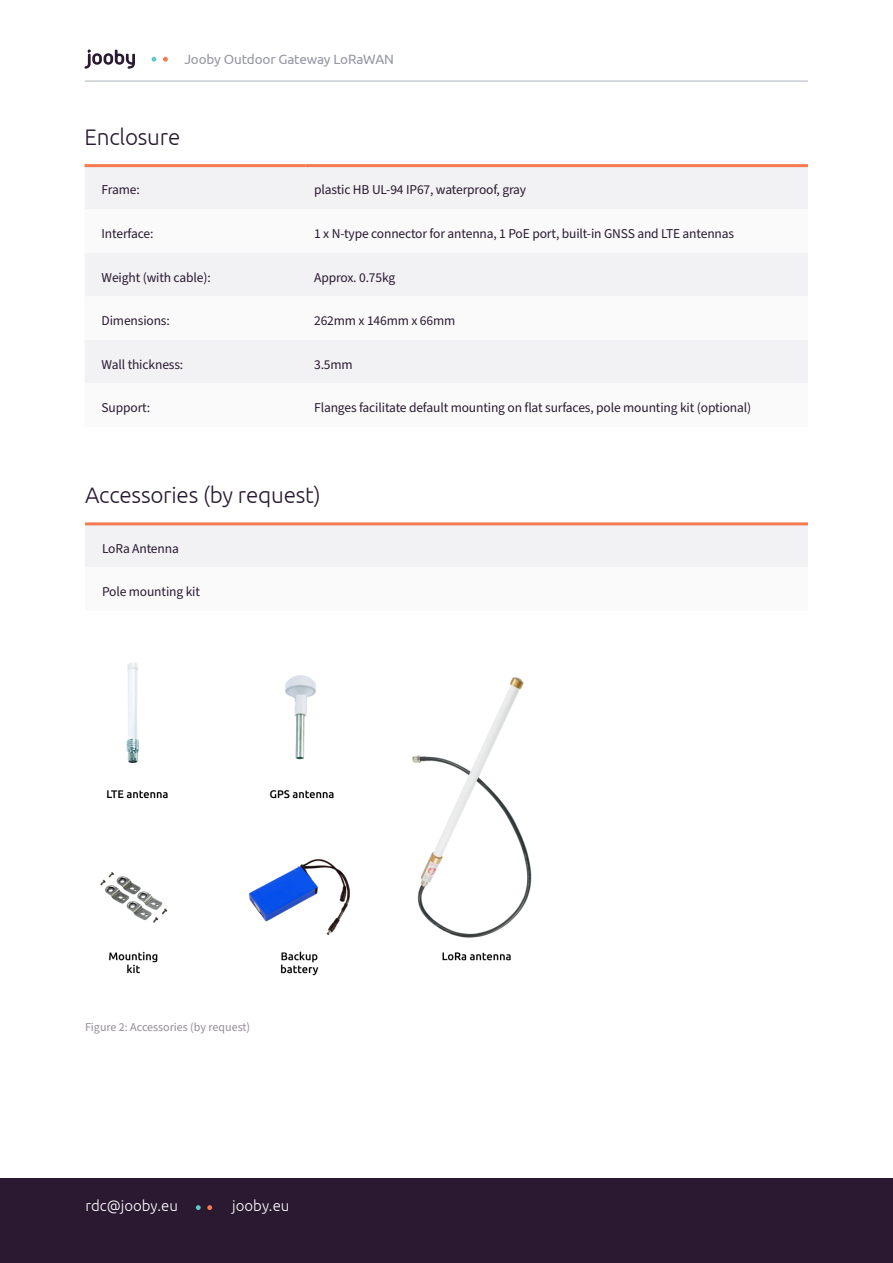
<style>
.page{position:relative;width:893px;height:1263px;background:#fff}
.page>*{position:absolute;margin:0;border:0;box-sizing:border-box;transform-origin:0 0}
.t1{font:300 22.5px "Ubuntu";letter-spacing:-.01em;color:#291a30}
.t2{font:300 15px "Ubuntu";color:#fff}
.t3{font:13.5px "Source Sans Pro";letter-spacing:-.01em;color:#291a30}
.t4{font:13.5px "Ubuntu";letter-spacing:-.01em;color:#9696a5}
.t5{font:12px "Source Sans Pro";color:#948c98}
</style>
<div class="page">
<div style="left:0;top:1178px;width:893px;height:85px;background:#2a1931"></div>
<svg style="left:207px;top:1205px;width:5px;height:5px"></svg>
<svg style="left:196px;top:1205px;width:5px;height:5px"></svg>
<svg style="left:85px;top:49px;width:50px;height:20px"></svg>
<svg style="left:163px;top:57px;width:5px;height:5px"></svg>
<svg style="left:151px;top:57px;width:5px;height:5px"></svg>
<hr style="left:85px;top:80px;width:723px;height:2px;background:#c8ccd4">
<div style="left:85px;top:167px;width:723px;height:42px;background:#f2f1f3"></div>
<svg style="left:85px;top:253px;width:723px;height:130px;fill:#f2f1f3"></svg>
<hr style="left:85px;top:164px;width:221px;height:3px;background:#f67a52">
<hr style="left:306px;top:164px;width:502px;height:3px;background:#f67a52">
<div style="left:85px;top:524px;width:723px;height:43px;background:#f2f1f3"></div>
<div style="left:85px;top:567px;width:723px;height:44px;background:#fbfafb"></div>
<hr style="left:85px;top:522px;width:723px;height:3px;background:#f67a52">
<img style="left:100px;top:663px;width:432px;height:313px">
<p class="t4" style="left:184px;top:51px;width:211px">Jooby Outdoor Gateway LoRaWAN</p>
<h1 class="t1" style="left:85px;top:123px;width:97px">Enclosure</h1>
<p class="t3" style="left:102px;top:181px;width:40px">Frame:</p>
<p class="t3" style="left:314px;top:181px;width:214px">plastic HB UL-94 IP67, waterproof, gray</p>
<p class="t3" style="left:102px;top:224px;width:53px">Interface:</p>
<p class="t3" style="left:314px;top:224px;width:421px">1 x N-type connector for antenna, 1 PoE port, built-in GNSS and LTE antennas</p>
<p class="t3" style="left:102px;top:268px;width:111px">Weight (with cable):</p>
<p class="t3" style="left:314px;top:268px;width:83px">Approx. 0.75kg</p>
<p class="t3" style="left:102px;top:312px;width:70px">Dimensions:</p>
<p class="t3" style="left:314px;top:312px;width:143px">262mm x 146mm x 66mm</p>
<p class="t3" style="left:102px;top:355px;width:83px">Wall thickness:</p>
<p class="t3" style="left:314px;top:355px;width:40px">3.5mm</p>
<p class="t3" style="left:102px;top:399px;width:50px">Support:</p>
<p class="t3" style="left:314px;top:399px;width:439px">Flanges facilitate default mounting on flat surfaces, pole mounting kit (optional)</p>
<h1 class="t1" style="left:85px;top:482px;width:237px">Accessories (by request)</h1>
<p class="t3" style="left:102px;top:539px;width:78px">LoRa Antenna</p>
<p class="t3" style="left:102px;top:583px;width:99px">Pole mounting kit</p>
<p class="t5" style="left:85px;top:1019px;width:167px">Figure 2: Accessories (by request)</p>
<p class="t2" style="left:85px;top:1197px;width:94px">rdc@jooby.eu</p>
<p class="t2" style="left:232px;top:1197px;width:59px">jooby.eu</p>
</div>
